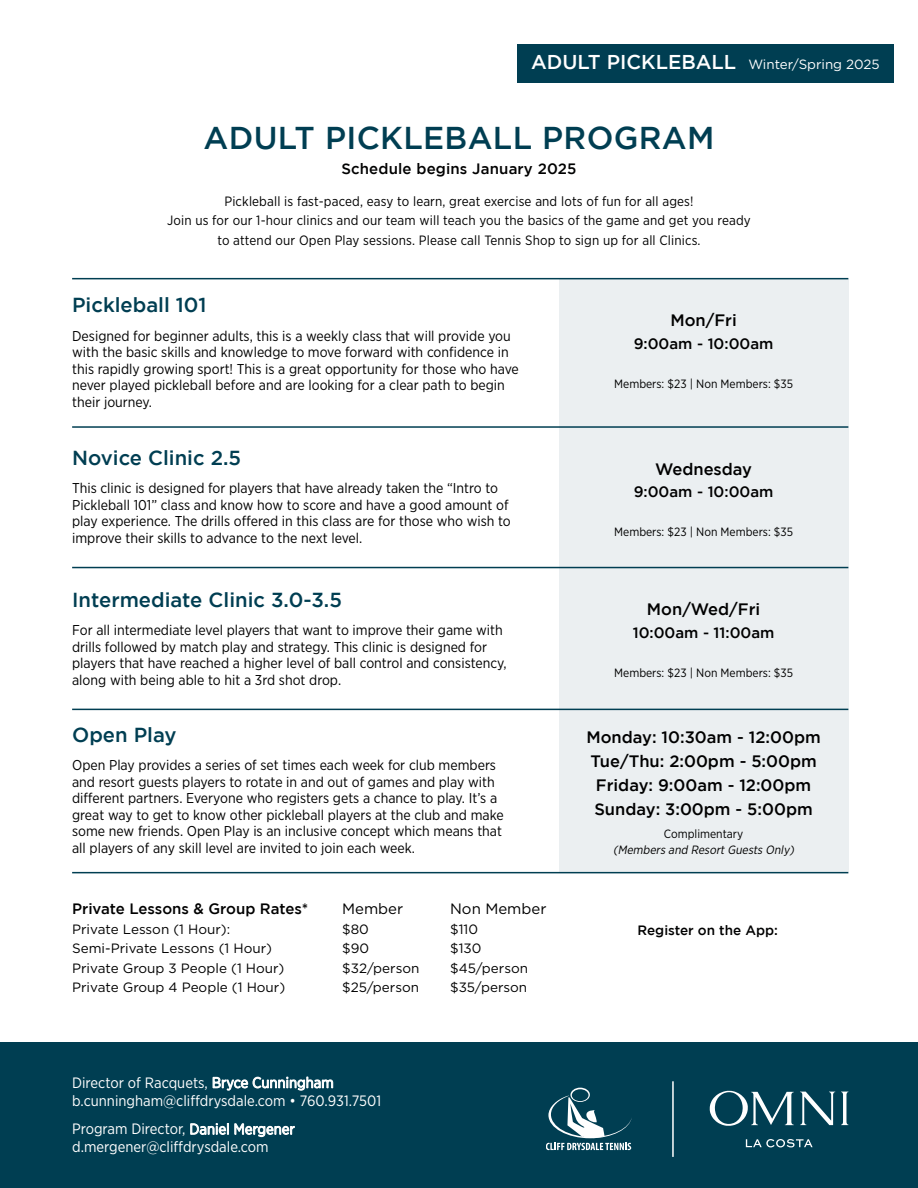
<style>
.page{position:relative;width:918px;height:1188px;background:#fff}
.page>*{position:absolute;margin:0;border:0;box-sizing:border-box;transform-origin:0 0}
.t1{font:500 31.5px "Gotham";letter-spacing:.01em;color:#003e52}
.t2{font:500 20.25px "Gotham";color:#003e52}
.t3{font:500 16.5px/24px "Gotham";color:#000;text-align:center}
.t4{font:15px/18px "Gotham Narrow";color:#fff}
.t5{font:500 15px "Gotham";color:#000}
.t6{font:500 15px "Gotham";letter-spacing:.01em;color:#000101}
.t7{font:15px "Gotham";color:#000}
.t8{font:14.25px/16.5px "Gotham Narrow";color:#000101}
.t9{font:13.5px/19.5px "Gotham Narrow";letter-spacing:.01em;color:#000101;text-align:center}
.t10{font:13.5px "Gotham";color:#000}
.t11{font:500 13.5px "Gotham";color:#000101}
.t12{font:13.35px "Gotham";color:#fff}
.t13{font:12px "Gotham Narrow";color:#000}
.t14{font:italic 12px "Gotham Narrow";color:#000}
.s1{font-weight:500;font-size:19.95px}
</style>
<div class="page">
<div style="left:517px;top:44px;width:376px;height:39px;background:#003e52"></div>
<div style="left:559px;top:279px;width:289px;height:593px;background:#ebeff1"></div>
<hr style="left:72px;top:426px;width:776px;height:2px;background:#003e52">
<hr style="left:72px;top:278px;width:776px;height:1px;background:#003e52">
<div style="left:0;top:1042px;width:918px;height:146px;background:#003e52"></div>
<hr style="left:672px;top:1081px;width:2px;height:76px;background:#fff">
<svg style="left:546px;top:1088px;width:86px;height:62px"></svg>
<hr style="left:72px;top:567px;width:776px;height:1px;background:#003e52">
<svg style="left:710px;top:1091px;width:84px;height:35px"></svg>
<svg style="left:800px;top:1092px;width:35px;height:33px"></svg>
<svg style="left:841px;top:1092px;width:7px;height:33px"></svg>
<svg style="left:746px;top:1139px;width:67px;height:8px"></svg>
<hr style="left:72px;top:872px;width:776px;height:1px;background:#003e52">
<hr style="left:72px;top:709px;width:776px;height:1px;background:#003e52">
<p class="t12" style="left:531px;top:56px;width:350px"><span class="s1">ADULT PICKLEBALL</span> Winter/Spring 2025</p>
<h1 class="t1" style="left:204px;top:120px;width:512px">ADULT PICKLEBALL PROGRAM</h1>
<p class="t6" style="left:341px;top:160px;width:237px">Schedule begins January 2025</p>
<p class="t9" style="left:167px;top:191px;width:585px">Pickleball is fast-paced, easy to learn, great exercise and lots of fun for all ages!<br>Join us for our 1-hour clinics and our team will teach you the basics of the game and get you ready to attend our Open Play sessions. Please call Tennis Shop to sign up for all Clinics.</p>
<h2 class="t2" style="left:72px;top:294px;width:136px">Pickleball 101</h2>
<p class="t8" style="left:72px;top:327px;width:448px">Designed for beginner adults, this is a weekly class that will provide you with the basic skills and knowledge to move forward with confidence in this rapidly growing sport! This is a great opportunity for those who have never played pickleball before and are looking for a clear path to begin their journey.</p>
<h2 class="t2" style="left:72px;top:446px;width:171px">Novice Clinic 2.5</h2>
<p class="t8" style="left:72px;top:479px;width:440px">This clinic is designed for players that have already taken the “Intro to Pickleball 101” class and know how to score and have a good amount of play experience. The drills offered in this class are for those who wish to improve their skills to advance to the next level.</p>
<h2 class="t2" style="left:72px;top:588px;width:271px">Intermediate Clinic 3.0-3.5</h2>
<p class="t8" style="left:72px;top:621px;width:436px">For all intermediate level players that want to improve their game with drills followed by match play and strategy. This clinic is designed for players that have reached a higher level of ball control and consistency, along with being able to hit a 3rd shot drop.</p>
<h2 class="t2" style="left:72px;top:723px;width:106px">Open Play</h2>
<p class="t8" style="left:72px;top:757px;width:433px">Open Play provides a series of set times each week for club members and resort guests players to rotate in and out of games and play with different partners. Everyone who registers gets a chance to play. It’s a great way to get to know other pickleball players at the club and make some new friends. Open Play is an inclusive concept which means that all players of any skill level are invited to join each week.</p>
<p class="t5" style="left:72px;top:901px;width:238px">Private Lessons &amp; Group Rates*</p>
<p class="t7" style="left:342px;top:900px;width:63px">Member</p>
<p class="t7" style="left:450px;top:900px;width:98px">Non Member</p>
<p class="t10" style="left:72px;top:921px;width:160px">Private Lesson (1 Hour):</p>
<p class="t10" style="left:342px;top:921px;width:28px">$80</p>
<p class="t10" style="left:450px;top:921px;width:29px">$110</p>
<p class="t10" style="left:72px;top:940px;width:201px">Semi-Private Lessons (1 Hour)</p>
<p class="t10" style="left:342px;top:940px;width:28px">$90</p>
<p class="t10" style="left:450px;top:940px;width:33px">$130</p>
<p class="t10" style="left:72px;top:959px;width:214px">Private Group 3 People (1 Hour)</p>
<p class="t10" style="left:342px;top:959px;width:79px">$32/person</p>
<p class="t10" style="left:450px;top:959px;width:80px">$45/person</p>
<p class="t10" style="left:72px;top:979px;width:215px">Private Group 4 People (1 Hour)</p>
<p class="t10" style="left:342px;top:979px;width:79px">$25/person</p>
<p class="t10" style="left:450px;top:979px;width:79px">$35/person</p>
<p class="t4" style="left:72px;top:1073px;width:310px">Director of Racquets, Bryce Cunningham b.cunningham@cliffdrysdale.com • 760.931.7501</p>
<p class="t4" style="left:72px;top:1120px;width:224px">Program Director, Daniel Mergener d.mergener@cliffdrysdale.com</p>
<p class="t3" style="left:670px;top:308px;width:68px">Mon/Fri</p>
<p class="t5" style="left:634px;top:335px;width:141px">9:00am - 10:00am</p>
<p class="t13" style="left:614px;top:376px;width:180px">Members: $23 | Non Members: $35</p>
<p class="t3" style="left:655px;top:457px;width:99px">Wednesday</p>
<p class="t5" style="left:634px;top:483px;width:141px">9:00am - 10:00am</p>
<p class="t13" style="left:614px;top:525px;width:180px">Members: $23 | Non Members: $35</p>
<p class="t3" style="left:647px;top:597px;width:115px">Mon/Wed/Fri</p>
<p class="t5" style="left:633px;top:624px;width:143px">10:00am - 11:00am</p>
<p class="t13" style="left:614px;top:665px;width:180px">Members: $23 | Non Members: $35</p>
<p class="t3" style="left:586px;top:725px;width:236px">Monday: 10:30am - 12:00pm<br>Tue/Thu: 2:00pm - 5:00pm<br>Friday: 9:00am - 12:00pm<br>Sunday: 3:00pm - 5:00pm</p>
<p class="t13" style="left:664px;top:826px;width:81px">Complimentary</p>
<p class="t14" style="left:613px;top:843px;width:185px">(Members and ResortGuests Only)</p>
<p class="t11" style="left:638px;top:923px;width:142px">Register on the App:</p>
</div>
